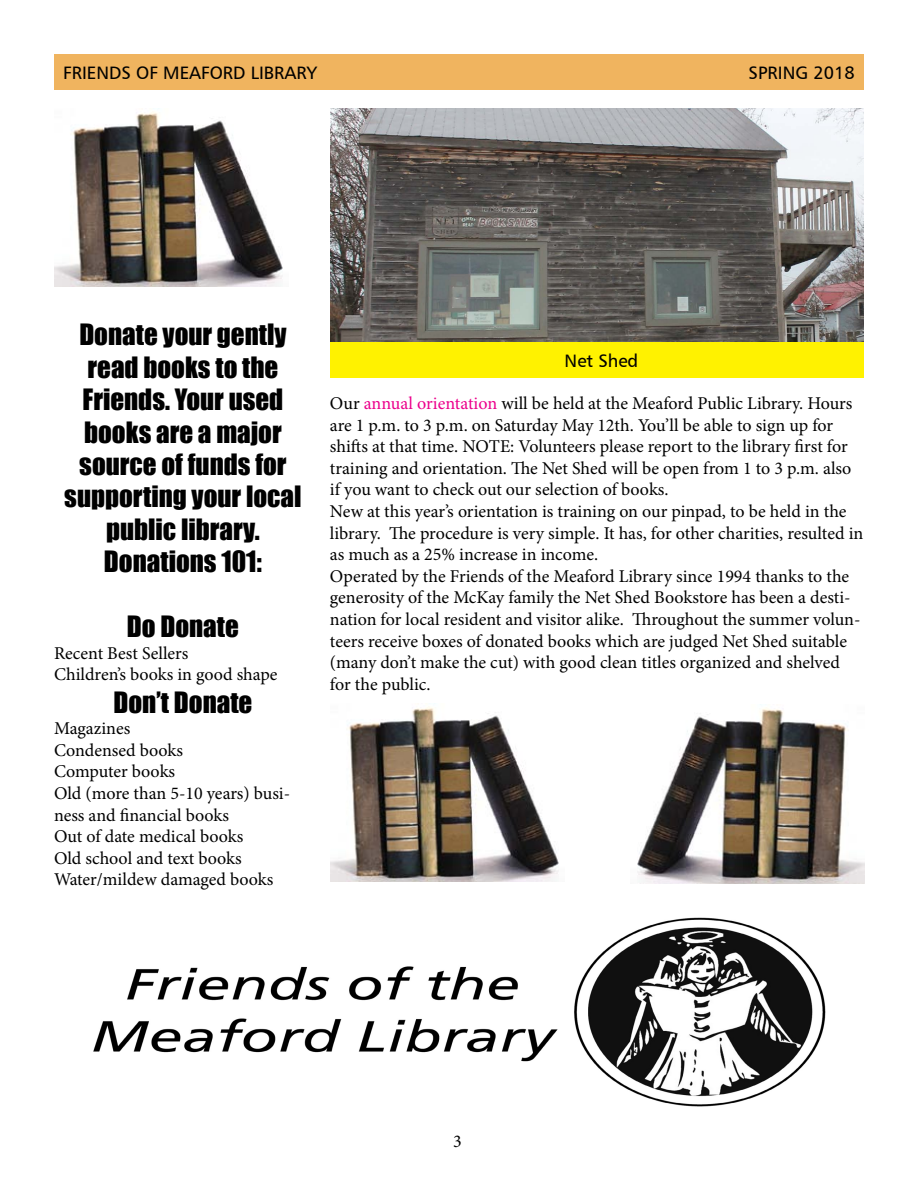
<style>
.page{position:relative;width:918px;height:1188px;background:#fff}
.page>*{position:absolute;margin:0;border:0;box-sizing:border-box;transform-origin:0 0}
.t1{font:27px/32.4px "Impact";color:#000;text-align:center}
.t2{font:18px/21.6px "Minion Pro";color:#000}
.t3{font:18px "Humanist 777 BT Roman B";color:#000}
.s1{color:#ec008c}
</style>
<div class="page">
<div style="left:54px;top:54px;width:810px;height:36px;background:#f0b45f"></div>
<img style="left:330px;top:108px;width:534px;height:234px">
<div style="left:330px;top:342px;width:534px;height:36px;background:#fff200"></div>
<img style="left:93px;top:917px;width:733px;height:190px">
<img style="left:55px;top:111px;width:228px;height:176px">
<img style="left:331px;top:703px;width:228px;height:179px">
<img style="left:637px;top:707px;width:228px;height:176px">
<p class="t3" style="left:63px;top:61px;width:255px">FRIENDS OF MEAFORD LIBRARY</p>
<p class="t3" style="left:749px;top:61px;width:108px">SPRING 2018</p>
<h1 class="t1" style="left:64px;top:318px;width:239px">Donate your gently read books to the<br>Friends. Your used books are a major source of funds for supporting your local public library.<br>Donations 101:</h1>
<h1 class="t1" style="left:127px;top:609px;width:113px">Do Donate</h1>
<p class="t2" style="left:54px;top:642px;width:225px">Recent Best Sellers<br>Children’s books in good shape</p>
<h1 class="t1" style="left:114px;top:685px;width:140px">Don’t Donate</h1>
<p class="t2" style="left:54px;top:718px;width:238px">Magazines<br>Condensed books<br>Computer books<br>Old (more than 5-10 years) busi&shy;ness and financial books<br>Out of date medical books<br>Old school and text books<br>Water/mildew damaged books</p>
<p class="t3" style="left:565px;top:349px;width:75px">Net Shed</p>
<p class="t2" style="left:330px;top:393px;width:535px">Our <span class="s1">annual orientation</span> will be held at the Meaford Public Library. Hours are 1 p.m. to 3 p.m. on Saturday May 12th. You’ll be able to sign up for shifts at that time. NOTE: Volunteers please report to the library first for training and orientation. The Net Shed will be open from 1 to 3 p.m. also if you want to check out our selection of books.<br>New at this year’s orientation is training on our pinpad, to be held in the library. The procedure is very simple. It has, for other charities, resulted in as much as a 25% increase in income.<br>Operated by the Friends of the Meaford Library since 1994 thanks to the generosity of the McKay family the Net Shed Bookstore has been a desti&shy;nation for local resident and visitor alike. Throughout the summer volun&shy;teers receive boxes of donated books which are judged Net Shed suitable (many don’t make the cut) with good clean titles organized and shelved for the public.</p>
<p class="t2" style="left:453px;top:1131px;width:10px">3</p>
</div>
